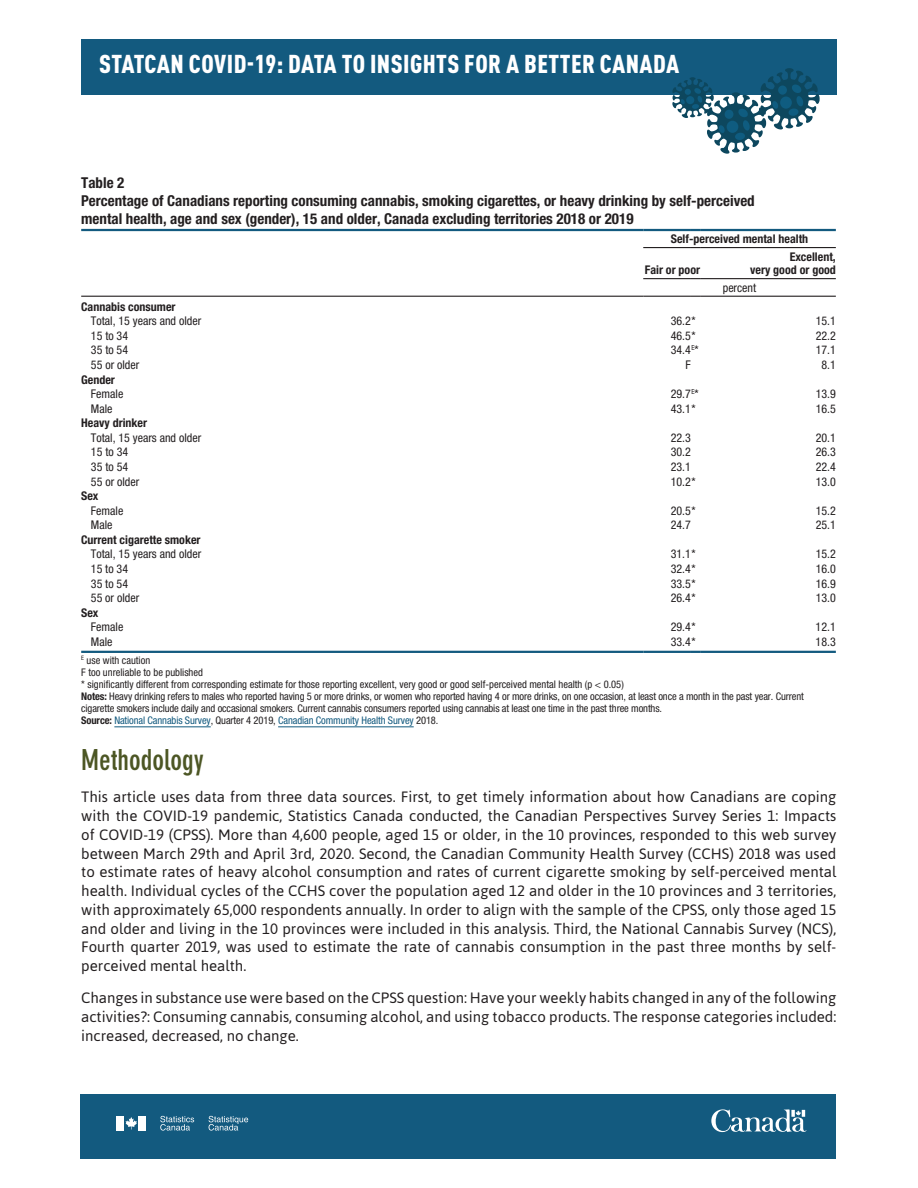
<style>
.page{position:relative;width:918px;height:1188px;background:#fff}
.page>*{position:absolute;margin:0;border:0;box-sizing:border-box;transform-origin:0 0}
.t1{font:700 condensed 28.5px "DIN Neuzeit Grotesk Std";color:#4c5624}
.t2{font:900 condensed 25.5px "DIN Pro";letter-spacing:.02em;color:#fff}
.t3{font:15px/18.8px "Asap";color:#231f20;text-align:justify}
.t4{font:700 condensed 15px/18px "Helvetica Neue LT Std";color:#231f20}
.t5{font:condensed 12px "Helvetica Neue LT Std";color:#231f20}
.t6{font:700 condensed 12px/13.5px "Helvetica Neue LT Std";color:#231f20;text-align:right}
.t7{font:condensed 10.5px/12px "Helvetica Neue LT Std";letter-spacing:-.01em;color:#231f20}
.s1{font-weight:700}
.s2{color:#135a7f}
</style>
<div class="page">
<div style="left:80px;top:1094px;width:756px;height:65px;background:#135a7f"></div>
<div style="left:81px;top:40px;width:755px;height:55px;background:#135a7f"></div>
<svg style="left:711px;top:1109px;width:96px;height:23px"></svg>
<svg style="left:126px;top:1117px;width:11px;height:12px"></svg>
<div style="left:117px;top:1116px;width:7px;height:15px;background:#fff"></div>
<div style="left:139px;top:1116px;width:7px;height:15px;background:#fff"></div>
<svg style="left:209px;top:1116px;width:39px;height:15px"></svg>
<svg style="left:160px;top:1116px;width:34px;height:15px"></svg>
<svg style="left:815px;top:94px;width:5px;height:10px"></svg>
<svg style="left:672px;top:68px;width:146px;height:86px"></svg>
<hr style="left:643px;top:296px;width:48px;height:1px;background:#231f20">
<hr style="left:700px;top:296px;width:136px;height:1px;background:#231f20">
<hr style="left:81px;top:296px;width:562px;height:1px;background:#231f20">
<hr style="left:81px;top:651px;width:562px;height:2px;background:#135a7f">
<hr style="left:643px;top:651px;width:48px;height:2px;background:#135a7f">
<svg style="left:691px;top:651px;width:9px;height:2px"></svg>
<hr style="left:700px;top:651px;width:136px;height:2px;background:#135a7f">
<hr style="left:643px;top:278px;width:48px;height:1px;background:#231f20">
<hr style="left:700px;top:278px;width:136px;height:1px;background:#231f20">
<hr style="left:643px;top:247px;width:48px;height:1px;background:#231f20">
<hr style="left:700px;top:247px;width:136px;height:1px;background:#231f20">
<hr style="left:81px;top:229px;width:562px;height:2px;background:#135a7f">
<hr style="left:643px;top:229px;width:48px;height:2px;background:#135a7f">
<svg style="left:691px;top:229px;width:9px;height:2px"></svg>
<hr style="left:700px;top:229px;width:136px;height:2px;background:#135a7f">
<hr style="left:114px;top:727px;width:97px;height:1px;background:#135a7f">
<hr style="left:278px;top:727px;width:136px;height:1px;background:#135a7f">
<h2 class="t2" style="left:99px;top:45px;width:208px">STATCAN COVID-19: DATA</h2>
<h2 class="t2" style="left:342px;top:45px;width:282px">TO INSIGHTS FOR A BETTER CANADA</h2>
<p class="t4" style="left:81px;top:173px;width:675px">Table 2<br>Percentage of Canadians reporting consuming cannabis, smoking cigarettes, or heavy drinking by self-perceived mental health, age and sex (gender), 15 and older, Canada excluding territories 2018 or 2019</p>
<p class="t6" style="left:671px;top:232px;width:139px">Self-perceived mental health</p>
<p class="t6" style="left:645px;top:263px;width:57px">Fair or poor</p>
<p class="t6" style="left:750px;top:249px;width:87px">Excellent,<br>very good or good</p>
<p class="t5" style="left:723px;top:281px;width:35px">percent</p>
<p class="t6" style="left:81px;top:300px;width:96px">Cannabis consumer</p>
<p class="t5" style="left:91px;top:314px;width:112px">Total, 15 years and older</p>
<p class="t5" style="left:671px;top:314px;width:26px">36.2*</p>
<p class="t5" style="left:816px;top:314px;width:22px">15.1</p>
<p class="t5" style="left:91px;top:329px;width:39px">15 to 34</p>
<p class="t5" style="left:671px;top:329px;width:26px">46.5*</p>
<p class="t5" style="left:816px;top:329px;width:22px">22.2</p>
<p class="t5" style="left:91px;top:343px;width:39px">35 to 54</p>
<p class="t5" style="left:671px;top:343px;width:30px">34.4<sup>E</sup>*</p>
<p class="t5" style="left:816px;top:343px;width:22px">17.1</p>
<p class="t5" style="left:91px;top:358px;width:50px">55 or older</p>
<p class="t5" style="left:686px;top:358px;width:7px">F</p>
<p class="t5" style="left:821px;top:358px;width:16px">8.1</p>
<p class="t6" style="left:81px;top:372px;width:35px">Gender</p>
<p class="t5" style="left:91px;top:387px;width:34px">Female</p>
<p class="t5" style="left:671px;top:387px;width:30px">29.7<sup>E</sup>*</p>
<p class="t5" style="left:816px;top:387px;width:22px">13.9</p>
<p class="t5" style="left:91px;top:402px;width:23px">Male</p>
<p class="t5" style="left:671px;top:402px;width:26px">43.1*</p>
<p class="t5" style="left:816px;top:402px;width:22px">16.5</p>
<p class="t6" style="left:81px;top:416px;width:67px">Heavy drinker</p>
<p class="t5" style="left:91px;top:431px;width:112px">Total, 15 years and older</p>
<p class="t5" style="left:671px;top:431px;width:22px">22.3</p>
<p class="t5" style="left:816px;top:431px;width:22px">20.1</p>
<p class="t5" style="left:91px;top:445px;width:39px">15 to 34</p>
<p class="t5" style="left:671px;top:445px;width:22px">30.2</p>
<p class="t5" style="left:816px;top:445px;width:22px">26.3</p>
<p class="t5" style="left:91px;top:460px;width:39px">35 to 54</p>
<p class="t5" style="left:671px;top:460px;width:22px">23.1</p>
<p class="t5" style="left:816px;top:460px;width:22px">22.4</p>
<p class="t5" style="left:91px;top:474px;width:50px">55 or older</p>
<p class="t5" style="left:671px;top:474px;width:26px">10.2*</p>
<p class="t5" style="left:816px;top:474px;width:22px">13.0</p>
<p class="t6" style="left:81px;top:489px;width:19px">Sex</p>
<p class="t5" style="left:91px;top:504px;width:34px">Female</p>
<p class="t5" style="left:671px;top:504px;width:26px">20.5*</p>
<p class="t5" style="left:816px;top:504px;width:22px">15.2</p>
<p class="t5" style="left:91px;top:518px;width:23px">Male</p>
<p class="t5" style="left:671px;top:518px;width:22px">24.7</p>
<p class="t5" style="left:816px;top:518px;width:22px">25.1</p>
<p class="t6" style="left:81px;top:533px;width:121px">Current cigarette smoker</p>
<p class="t5" style="left:91px;top:547px;width:112px">Total, 15 years and older</p>
<p class="t5" style="left:671px;top:547px;width:26px">31.1*</p>
<p class="t5" style="left:816px;top:547px;width:22px">15.2</p>
<p class="t5" style="left:91px;top:562px;width:39px">15 to 34</p>
<p class="t5" style="left:671px;top:562px;width:26px">32.4*</p>
<p class="t5" style="left:816px;top:562px;width:22px">16.0</p>
<p class="t5" style="left:91px;top:576px;width:39px">35 to 54</p>
<p class="t5" style="left:671px;top:576px;width:26px">33.5*</p>
<p class="t5" style="left:816px;top:576px;width:22px">16.9</p>
<p class="t5" style="left:91px;top:591px;width:50px">55 or older</p>
<p class="t5" style="left:671px;top:591px;width:26px">26.4*</p>
<p class="t5" style="left:816px;top:591px;width:22px">13.0</p>
<p class="t6" style="left:81px;top:606px;width:19px">Sex</p>
<p class="t5" style="left:91px;top:620px;width:34px">Female</p>
<p class="t5" style="left:671px;top:620px;width:26px">29.4*</p>
<p class="t5" style="left:816px;top:620px;width:22px">12.1</p>
<p class="t5" style="left:91px;top:635px;width:23px">Male</p>
<p class="t5" style="left:671px;top:635px;width:26px">33.4*</p>
<p class="t5" style="left:816px;top:635px;width:22px">18.3</p>
<p class="t7" style="left:81px;top:654px;width:724px"><sup>E</sup> use with caution<br>F too unreliable to be published<br>* significantly different from corresponding estimate for those reporting excellent, very good or good self-perceived mental health (p &lt; 0.05)<br><span class="s1">Notes:</span> Heavy drinking refers to males who reported having 5 or more drinks, or women who reported having 4 or more drinks, on one occasion, at least once a month in the past year. Current cigarette smokers include daily and occasional smokers. Current cannabis consumers reported using cannabis at least one time in the past three months.<br><span class="s1">Source:</span> <span class="s2">National Cannabis Survey</span>, Quarter 4 2019, <span class="s2">Canadian Community Health Survey</span> 2018.</p>
<h1 class="t1" style="left:81px;top:743px;width:124px">Methodology</h1>
<p class="t3" style="left:81px;top:787px;width:757px">This article uses data from three data sources. First, to get timely information about how Canadians are coping with the COVID-19 pandemic, Statistics Canada conducted, the Canadian Perspectives Survey Series 1: Impacts of COVID-19 (CPSS). More than 4,600 people, aged 15 or older, in the 10 provinces, responded to this web survey between March 29th and April 3rd, 2020. Second, the Canadian Community Health Survey (CCHS) 2018 was used to estimate rates of heavy alcohol consumption and rates of current cigarette smoking by self-perceived mental health. Individual cycles of the CCHS cover the population aged 12 and older in the 10 provinces and 3 territories, with approximately 65,000 respondents annually. In order to align with the sample of the CPSS, only those aged 15 and older and living in the 10 provinces were included in this analysis. Third, the National Cannabis Survey (NCS), Fourth quarter 2019, was used to estimate the rate of cannabis consumption in the past three months by self&shy;perceived mental health.</p>
<p class="t3" style="left:81px;top:988px;width:757px">Changes in substance use were based on the CPSS question: Have your weekly habits changed in any of the following activities?: Consuming cannabis, consuming alcohol, and using tobacco products. The response categories included: increased, decreased, no change.</p>
</div>
